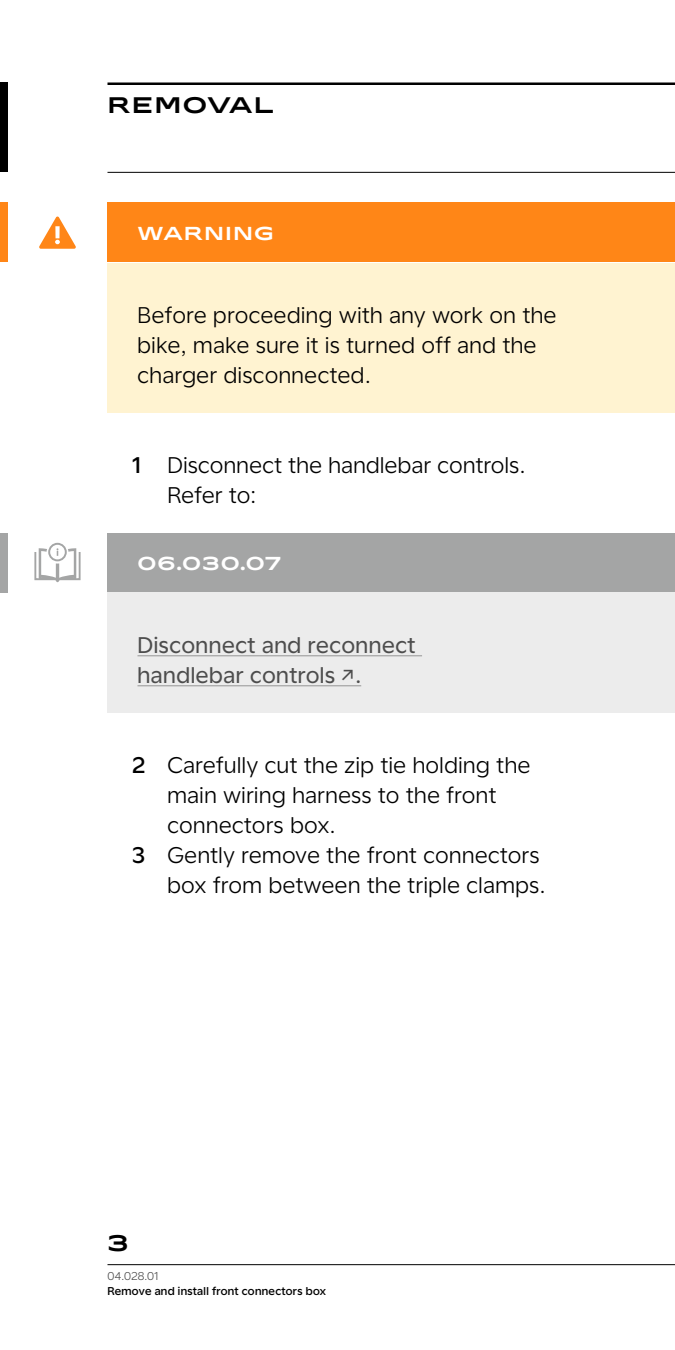
<style>
.page{position:relative;width:675px;height:1350px;background:#fff}
.page>*{position:absolute;margin:0;border:0;box-sizing:border-box;transform-origin:0 0}
.Box_copy{font:22.5px/30px "Universal Sans Display 300";letter-spacing:.03em;color:#000}
.Box_copy-2{font:22.5px/30px "Universal Sans Display 400";letter-spacing:.03em;color:#4d4d4d}
.Main_sections{font:500 22.5px "Stark Sans";letter-spacing:.06em;color:#000}
.Box_name{font:500 18.75px "Stark Sans";letter-spacing:.06em;color:#fff}
.t1{font:11.25px "Universal Sans Display 500";letter-spacing:.03em;color:#000}
.t2{font:11.25px "Universal Sans Display 300";letter-spacing:.03em;color:#4d4d4d}
.s1{font-family:"Universal Sans Display 500"}
</style>
<div class="page">
<hr style="left:108px;top:1265px;width:567px;height:1px;background:#000">
<hr style="left:108px;top:82px;width:567px;height:3px;background:#000">
<hr style="left:108px;top:172px;width:567px;height:1px;background:#000">
<div style="left:108px;top:202px;width:567px;height:60px;background:#ff8617"></div>
<div style="left:108px;top:263px;width:567px;height:149px;background:#fff3d1"></div>
<div style="left:108px;top:533px;width:567px;height:59px;background:#a4a5a5"></div>
<div style="left:108px;top:592px;width:567px;height:121px;background:#ececec"></div>
<hr style="left:138px;top:655px;width:284px;height:1px;background:#a6a6a6">
<hr style="left:138px;top:685px;width:223px;height:1px;background:#a6a6a6">
<div style="left:0;top:202px;width:8px;height:60px;background:#ff8617"></div>
<svg style="left:39px;top:216px;width:37px;height:33px"></svg>
<div style="left:0;top:82px;width:8px;height:90px;background:#000"></div>
<div style="left:0;top:533px;width:8px;height:59px;background:#a4a5a5"></div>
<svg style="left:34px;top:543px;width:47px;height:39px"></svg>
<p class="Main_sections" style="left:108px;top:89px;width:167px">REMOVAL</p>
<p class="Box_name" style="left:138px;top:221px;width:138px">WARNING</p>
<p class="Box_copy" style="left:138px;top:300px;width:420px">Before proceeding with any work on the bike, make sure it is turned off and the charger disconnected.</p>
<p class="Box_copy" style="left:168px;top:450px;width:359px;text-indent:-35px"><span class="s1">1</span> Disconnect the handlebar controls.<br>Refer to:</p>
<p class="Box_name" style="left:138px;top:551px;width:144px">06.030.07</p>
<p class="Box_copy-2" style="left:138px;top:630px;width:279px">Disconnect and reconnect handlebar controls ↗.</p>
<p class="Box_copy" style="left:168px;top:750px;width:364px;text-indent:-35px"><span class="s1">2</span> Carefully cut the zip tie holding the main wiring harness to the front connectors box.</p>
<p class="Box_copy" style="left:132px;top:840px;width:415px;text-align:right"><span class="s1">3</span> Gently remove the front connectors box from between the triple clamps.</p>
<p class="Main_sections" style="left:108px;top:1228px;width:22px">3</p>
<p class="t2" style="left:108px;top:1270px;width:52px">04.028.01</p>
<p class="t1" style="left:108px;top:1285px;width:220px">Remove and install front connectors box</p>
</div>
